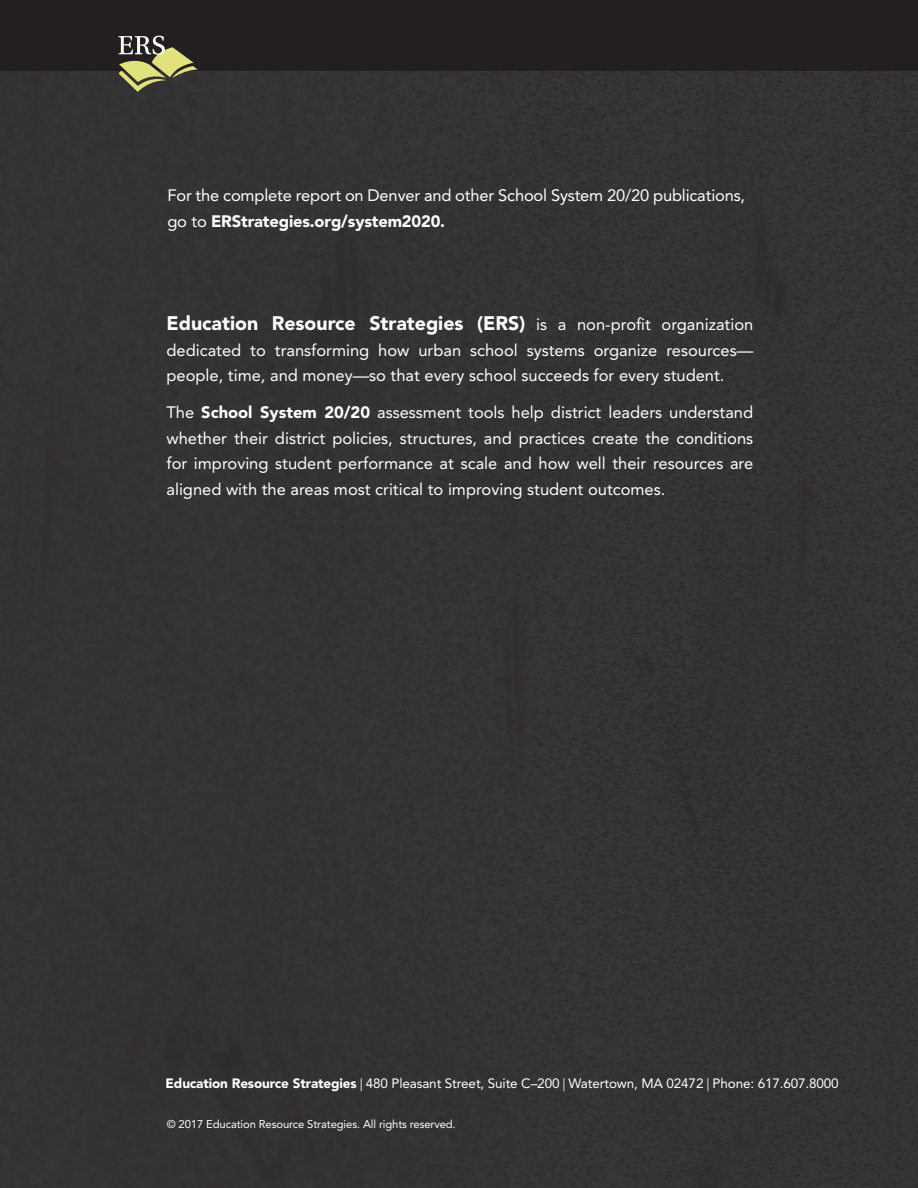
<style>
.page{position:relative;width:918px;height:1188px;background:#343334}
.page>*{position:absolute;margin:0;border:0;box-sizing:border-box;transform-origin:0 0}
.Box_head{font:900 19.5px "Avenir LT Std";color:#fff}
.Box_text{font:16.5px/25.5px "Avenir LT Std";letter-spacing:-.01em;color:#fff;text-align:justify}
.Box_head-2{font:16.5px/25.5px "Avenir LT Std";color:#fff}
.Body_Copy{font:13.5px "Avenir LT Std";letter-spacing:-.01em;color:#fff}
.Body_Copy-2{font:11.25px "Avenir LT Std";letter-spacing:-.01em;color:#fff}
.s1{font-weight:900}
.s2{font-weight:400;font-size:16.5px}
.s3{font-family:"Adobe Garamond Pro";font-size:12.9px}
</style>
<div class="page">
<div style="left:0;top:0;width:918px;height:70px;background:#231f20"></div>
<svg style="left:119px;top:35px;width:104px;height:57px"></svg>
<p class="Box_text" style="left:167px;top:183px;width:579px">For the complete report on Denver and other School System 20/20 publications, go to <span class="s1">ERStrategies.org/system2020.</span></p>
<p class="Box_head" style="left:166px;top:312px;width:588px">Education Resource Strategies (ERS) <span class="s2">is a non-profit organization</span></p>
<p class="Box_head-2" style="left:166px;top:337px;width:588px">dedicated to transforming how urban school systems organize resources— people, time, and money—so that every school succeeds for every student.</p>
<p class="Box_text" style="left:166px;top:400px;width:588px">The <span class="s1">School System 20/20</span> assessment tools help district leaders understand whether their district policies, structures, and practices create the conditions for improving student performance at scale and how well their resources are aligned with the areas most critical to improving student outcomes.</p>
<p class="Body_Copy" style="left:166px;top:1076px;width:675px"><span class="s1">Education Resource Strategies</span> <span class="s3">|</span> 480 Pleasant Street, Suite C–200 <span class="s3">|</span> Watertown, MA 02472 <span class="s3">|</span> Phone: 617.607.8000</p>
<p class="Body_Copy-2" style="left:167px;top:1117px;width:290px">© 2017 Education Resource Strategies. All rights reserved.</p>
</div>
